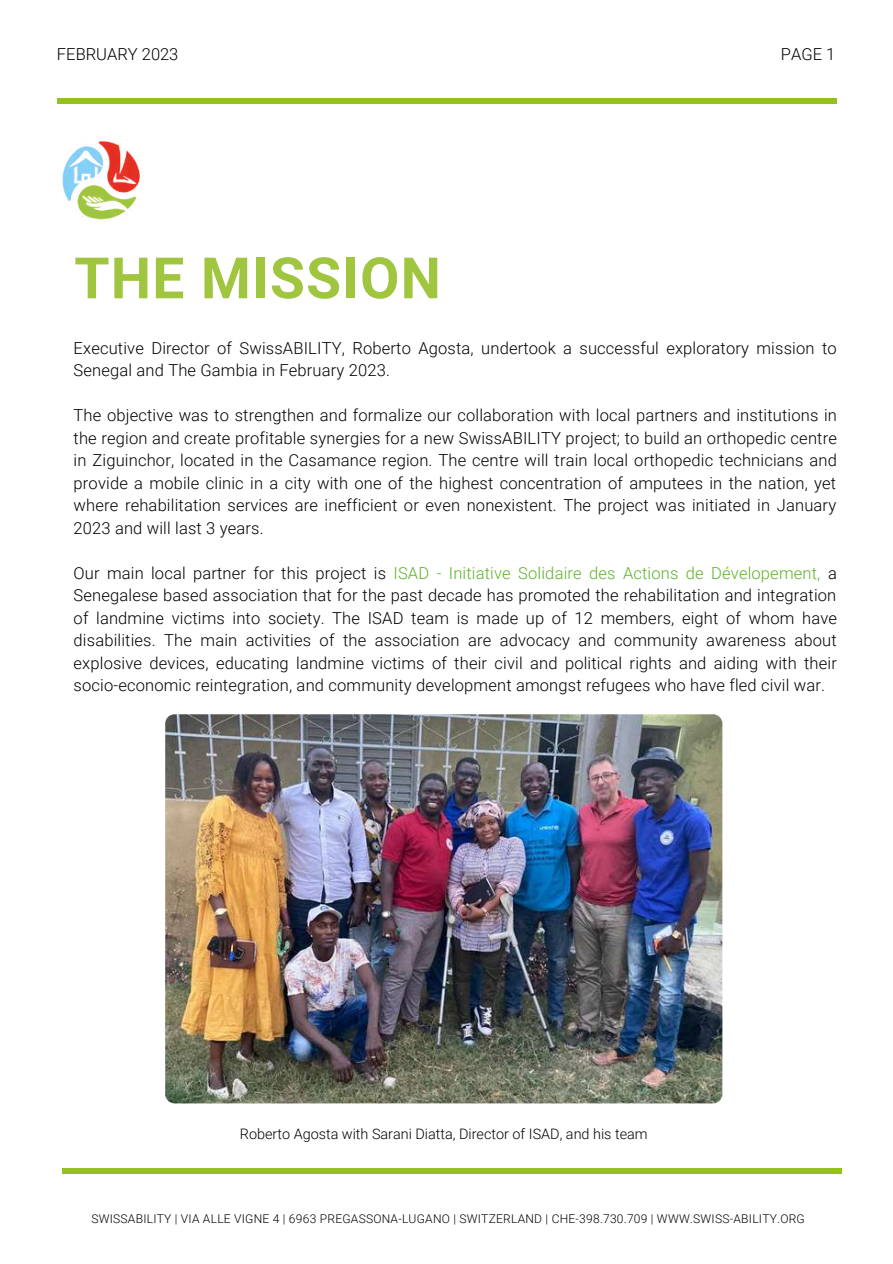
<style>
.page{position:relative;width:893px;height:1264px;background:#fff}
.page>*{position:absolute;margin:0;border:0;box-sizing:border-box;transform-origin:0 0}
.t1{font:700 57.15px "Roboto";letter-spacing:.02em;color:#a0c63f}
.t2{font:300 16.5px/22.5px "Roboto";letter-spacing:.01em;color:#000;text-align:justify}
.t3{font:300 14.4px "Roboto";color:#000}
.t4{font:300 12px "Roboto";letter-spacing:.02em;color:#000}
.s1{color:#5eb229}
</style>
<div class="page">
<div style="left:57px;top:98px;width:779px;height:6px;background:#95c11f"></div>
<div style="left:62px;top:1167px;width:779px;height:6px;background:#95c11f"></div>
<img style="left:62px;top:141px;width:78px;height:79px">
<img style="left:165px;top:714px;width:557px;height:389px;border-radius:9px">
<p class="t2" style="left:57px;top:43px;width:123px">FEBRUARY 2023</p>
<p class="t2" style="left:780px;top:43px;width:56px">PAGE 1</p>
<h1 class="t1" style="left:74px;top:245px;width:368px">THE MISSION</h1>
<p class="t2" style="left:74px;top:337px;width:764px">Executive Director of SwissABILITY, Roberto Agosta, undertook a successful exploratory mission to<br>Senegal and The Gambia in February 2023.</p>
<p class="t2" style="left:74px;top:404px;width:764px">The objective was to strengthen and formalize our collaboration with local partners and institutions in the region and create profitable synergies for a new SwissABILITY project; to build an orthopedic centre in Ziguinchor, located in the Casamance region. The centre will train local orthopedic technicians and provide a mobile clinic in a city with one of the highest concentration of amputees in the nation, yet where rehabilitation services are inefficient or even nonexistent. The project was initiated in January 2023 and will last 3 years.</p>
<p class="t2" style="left:74px;top:562px;width:765px">Our main local partner for this project is <span class="s1">ISAD - Initiative Solidaire des Actions de Dévelopement,</span> a Senegalese based association that for the past decade has promoted the rehabilitation and integration of landmine victims into society. The ISAD team is made up of 12 members, eight of whom have disabilities. The main activities of the association are advocacy and community awareness about explosive devices, educating landmine victims of their civil and political rights and aiding with their socio-economic reintegration, and community development amongst refugees who have fled civil war.</p>
<p class="t3" style="left:240px;top:1125px;width:409px">Roberto Agosta with Sarani Diatta, Director of ISAD, and his team</p>
<p class="t4" style="left:91px;top:1211px;width:715px">SWISSABILITY | VIA ALLE VIGNE 4 | 6963 PREGASSONA-LUGANO | SWITZERLAND | CHE-398.730.709 | WWW.SWISS-ABILITY.ORG</p>
</div>
